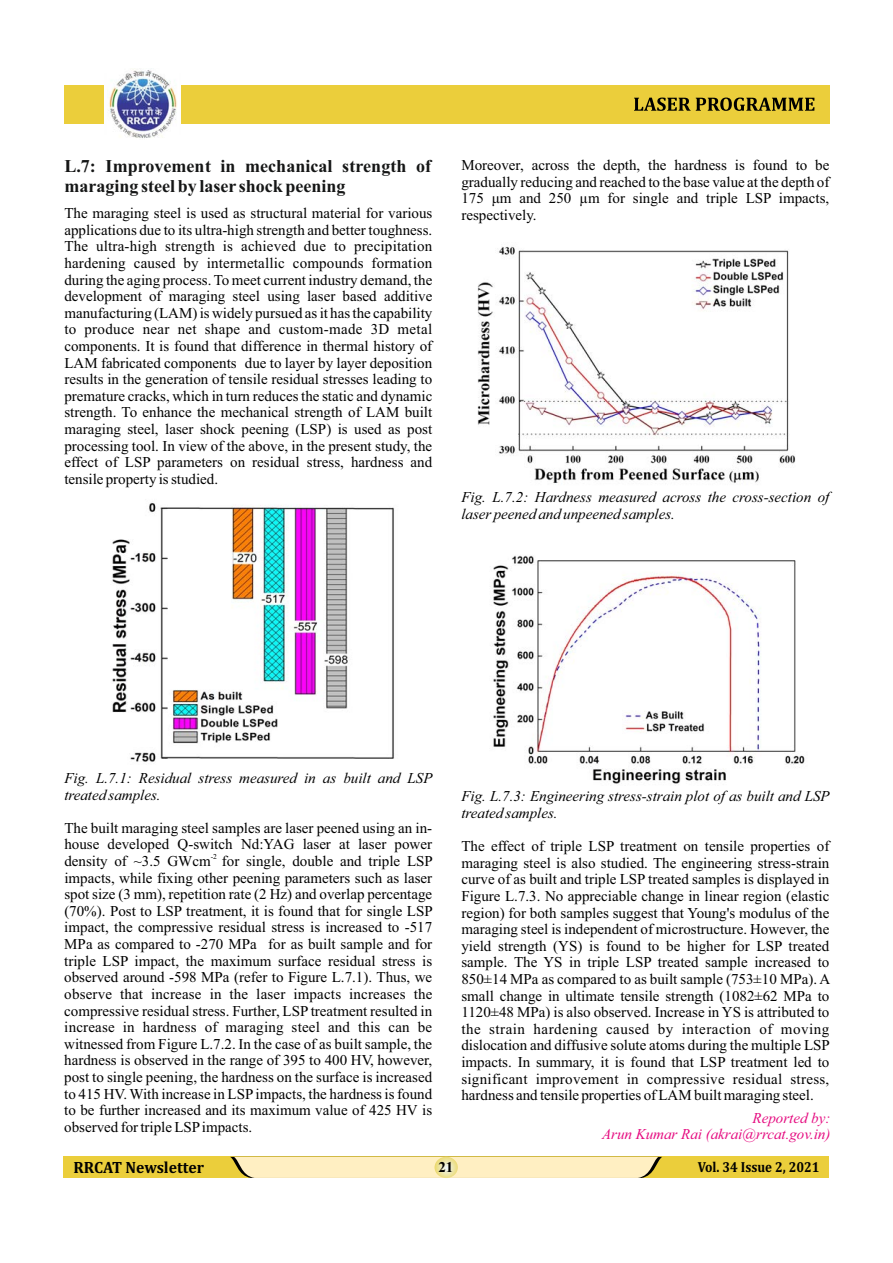
<style>
.page{position:relative;width:893px;height:1263px;background:#fff}
.page>*{position:absolute;margin:0;border:0;box-sizing:border-box;transform-origin:0 0}
.t1{font:700 18px/20px "Times New Roman";color:#151616}
.t2{font:700 16.5px "Cambria";color:#000;scale:.95 1}
.t3{font:15px/16.6px "Times New Roman";color:#000;text-align:justify}
.t4{font:italic 15px/16.6px "Times New Roman";color:#000}
.t5{font:italic 15px/16.6px "Times New Roman";color:#e5097f;text-align:right}
.t6{font:700 15px "Times New Roman";color:#000}
.t7{font:700 14.7px "Cambria";color:#000;scale:.89 1}
.t8{font:7.5px "Times New Roman";color:#000}
</style>
<div class="page">
<img style="left:477px;top:246px;width:319px;height:237px">
<img style="left:493px;top:555px;width:312px;height:229px">
<img style="left:112px;top:503px;width:282px;height:259px">
<div style="left:63px;top:1157px;width:766px;height:21px;background:#ebce3b"></div>
<div style="left:230px;top:1157px;width:432px;height:21px;background:#ffefc2"></div>
<svg style="left:435px;top:1157px;width:23px;height:21px"></svg>
<div style="left:64px;top:85px;width:765px;height:38px;background:#ebce3b"></div>
<svg style="left:634px;top:98px;width:180px;height:13px"></svg>
<div style="left:104px;top:73px;width:77px;height:62px;background:#fefefe"></div>
<img style="left:109px;top:70px;width:68px;height:68px">
<p class="t1" style="left:64px;top:158px;width:368px">L.7: Improvement in mechanical strength of maraging steel by laser shock peening</p>
<p class="t3" style="left:64px;top:206px;width:369px">The maraging steel is used as structural material for various applications due to its ultra-high strength and better toughness.<br>The ultra-high strength is achieved due to precipitation hardening caused by intermetallic compounds formation during the aging process. To meet current industry demand, the development of maraging steel using laser based additive manufacturing (LAM) is widely pursued as it has the capability to produce near net shape and custom-made 3D metal components. It is found that difference in thermal history of LAM fabricated components due to layer by layer deposition results in the generation of tensile residual stresses leading to premature cracks, which in turn reduces the static and dynamic strength. To enhance the mechanical strength of LAM built maraging steel, laser shock peening (LSP) is used as post processing tool. In view of the above, in the present study, the effect of LSP parameters on residual stress, hardness and tensile property is studied.</p>
<p class="t3" style="left:461px;top:158px;width:369px">Moreover, across the depth, the hardness is found to be gradually reducing and reached to the base value at the depth of 175 μm and 250 µm for single and triple LSP impacts, respectively.</p>
<p class="t4" style="left:461px;top:490px;width:369px">Fig. L.7.2: Hardness measured across the cross-section of laser peened and unpeened samples.</p>
<p class="t4" style="left:64px;top:771px;width:370px">Fig. L.7.1: Residual stress measured in as built and LSP treated samples.</p>
<p class="t3" style="left:64px;top:821px;width:369px">The built maraging steel samples are laser peened using an in&shy;house developed Q-switch Nd:YAG laser at laser power</p>
<p class="t8" style="left:211px;top:853px;width:8px">-2</p>
<p class="t3" style="left:64px;top:854px;width:370px">density of ~3.5 GWcm for single, double and triple LSP impacts, while fixing other peening parameters such as laser spot size (3 mm), repetition rate (2 Hz) and overlap percentage (70%). Post to LSP treatment, it is found that for single LSP impact, the compressive residual stress is increased to -517<br>MPa as compared to -270 MPa for as built sample and for triple LSP impact, the maximum surface residual stress is observed around -598 MPa (refer to Figure L.7.1). Thus, we observe that increase in the laser impacts increases the compressive residual stress. Further, LSP treatment resulted in increase in hardness of maraging steel and this can be witnessed from Figure L.7.2. In the case of as built sample, the hardness is observed in the range of 395 to 400 HV, however, post to single peening, the hardness on the surface is increased to 415 HV. With increase in LSP impacts, the hardness is found to be further increased and its maximum value of 425 HV is observed for triple LSP impacts.</p>
<p class="t4" style="left:461px;top:789px;width:370px">Fig. L.7.3: Engineering stress-strain plot of as built and LSP treated samples.</p>
<p class="t3" style="left:461px;top:839px;width:370px">The effect of triple LSP treatment on tensile properties of maraging steel is also studied. The engineering stress-strain curve of as built and triple LSP treated samples is displayed in Figure L.7.3. No appreciable change in linear region (elastic region) for both samples suggest that Young's modulus of the maraging steel is independent of microstructure. However, the yield strength (YS) is found to be higher for LSP treated sample. The YS in triple LSP treated sample increased to 850±14 MPa as compared to as built sample (753±10 MPa). A small change in ultimate tensile strength (1082±62 MPa to 1120±48 MPa) is also observed. Increase in YS is attributed to the strain hardening caused by interaction of moving dislocation and diffusive solute atoms during the multiple LSP impacts. In summary, it is found that LSP treatment led to significant improvement in compressive residual stress, hardness and tensile properties of LAM built maraging steel.</p>
<p class="t5" style="left:602px;top:1111px;width:230px">Reported by:<br>Arun Kumar Rai (akrai@rrcat.gov.in)</p>
<p class="t2" style="left:74px;top:1160px;width:139px">RRCAT Newsletter</p>
<p class="t6" style="left:438px;top:1162px;width:16px">21</p>
<p class="t7" style="left:698px;top:1160px;width:138px">Vol. 34 Issue 2, 2021</p>
</div>
